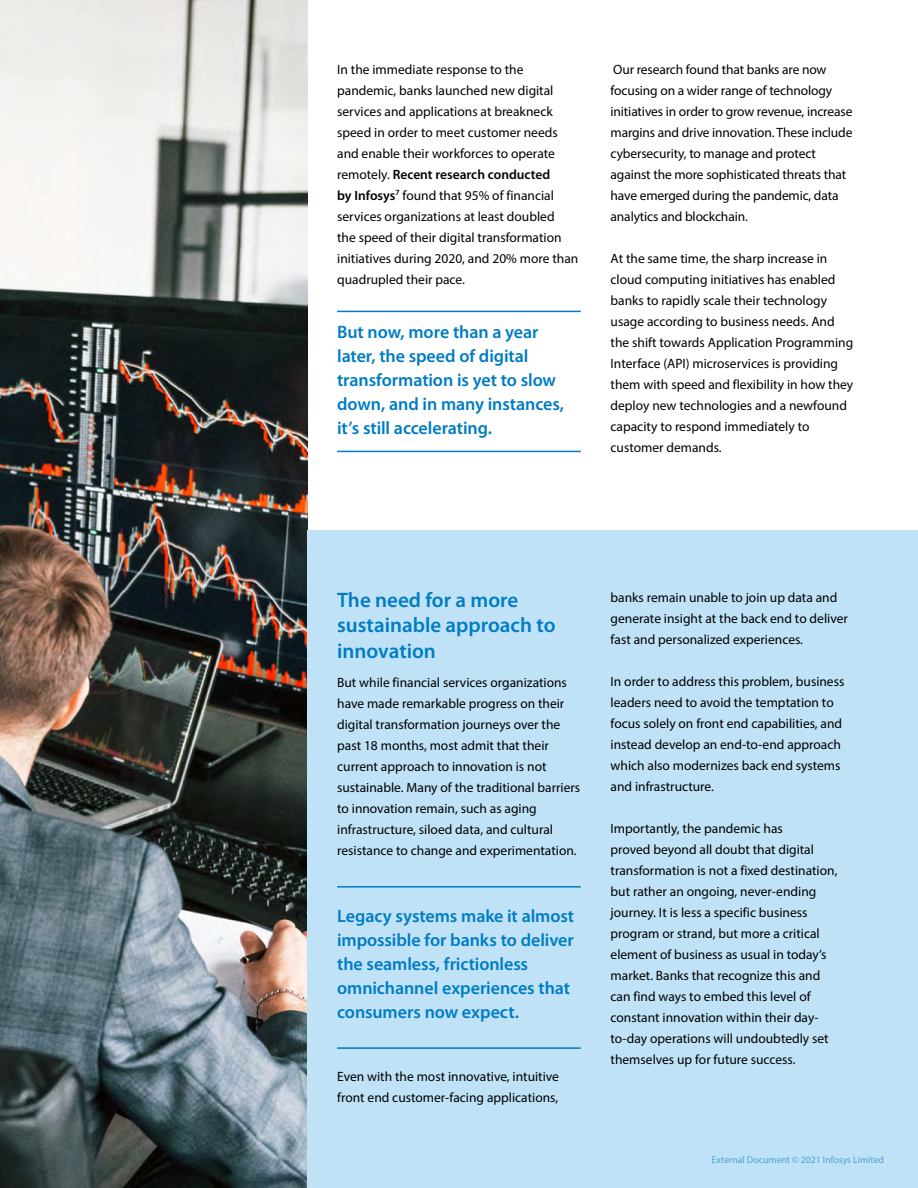
<style>
.page{position:relative;width:918px;height:1188px;background:#fff}
.page>*{position:absolute;margin:0;border:0;box-sizing:border-box;transform-origin:0 0}
.t1{font:600 21px/25.2px "Myriad Pro";color:#007dc3}
.t2{font:600 18px/24px "Myriad Pro";letter-spacing:-.005em;color:#007cc3}
.t3{font:13.5px/21px "Myriad Pro";color:#000}
.t4{font:9.75px "Myriad Pro";color:#007cc3}
.s1{font-weight:600}
</style>
<div class="page">
<img style="left:0;top:0;width:307px;height:1188px">
<hr style="left:337px;top:311px;width:244px;height:1px;background:#007cc3">
<hr style="left:337px;top:451px;width:244px;height:1px;background:#007cc3">
<div style="left:307px;top:531px;width:611px;height:657px;background:#c0e2f7"></div>
<hr style="left:337px;top:886px;width:244px;height:2px;background:#007cc3">
<hr style="left:337px;top:1047px;width:244px;height:2px;background:#007cc3">
<p class="t3" style="left:337px;top:59px;width:243px">In the immediate response to the pandemic, banks launched new digital services and applications at breakneck speed in order to meet customer needs and enable their workforces to operate remotely. <span class="s1">Recent research conducted<br>by Infosys</span><sup>7</sup> found that 95% of financial services organizations at least doubled<br>the speed of their digital transformation initiatives during 2020, and 20% more than quadrupled their pace.</p>
<h2 class="t2" style="left:337px;top:319px;width:229px">But now, more than a year later, the speed of digital transformation is yet to slow down, and in many instances, it’s still accelerating.</h2>
<p class="t3" style="left:611px;top:59px;width:243px">Our research found that banks are now focusing on a wider range of technology initiatives in order to grow revenue, increase margins and drive innovation. These include cybersecurity, to manage and protect against the more sophisticated threats that have emerged during the pandemic, data analytics and blockchain.</p>
<p class="t3" style="left:611px;top:248px;width:244px">At the same time, the sharp increase in cloud computing initiatives has enabled banks to rapidly scale their technology usage according to business needs. And the shift towards Application Programming Interface (API) microservices is providing them with speed and flexibility in how they deploy new technologies and a newfound capacity to respond immediately to customer demands.</p>
<h1 class="t1" style="left:337px;top:587px;width:220px">The need for a more sustainable approach to innovation</h1>
<p class="t3" style="left:337px;top:672px;width:245px">But while financial services organizations have made remarkable progress on their digital transformation journeys over the past 18 months, most admit that their current approach to innovation is not sustainable. Many of the traditional barriers to innovation remain, such as aging infrastructure, siloed data, and cultural resistance to change and experimentation.</p>
<h2 class="t2" style="left:337px;top:903px;width:238px">Legacy systems make it almost impossible for banks to deliver the seamless, frictionless omnichannel experiences that consumers now expect.</h2>
<p class="t3" style="left:337px;top:1066px;width:223px">Even with the most innovative, intuitive front end customer-facing applications,</p>
<p class="t3" style="left:611px;top:586px;width:239px">banks remain unable to join up data and generate insight at the back end to deliver fast and personalized experiences.</p>
<p class="t3" style="left:611px;top:671px;width:235px">In order to address this problem, business leaders need to avoid the temptation to focus solely on front end capabilities, and instead develop an end-to-end approach which also modernizes back end systems and infrastructure.</p>
<p class="t3" style="left:611px;top:818px;width:228px">Importantly, the pandemic has<br>proved beyond all doubt that digital transformation is not a fixed destination, but rather an ongoing, never-ending journey. It is less a specific business program or strand, but more a critical element of business as usual in today’s market. Banks that recognize this and can find ways to embed this level of constant innovation within their day&shy;to-day operations will undoubtedly set themselves up for future success.</p>
<p class="t4" style="left:712px;top:1154px;width:174px">External Document © 2021 Infosys Limited</p>
</div>
